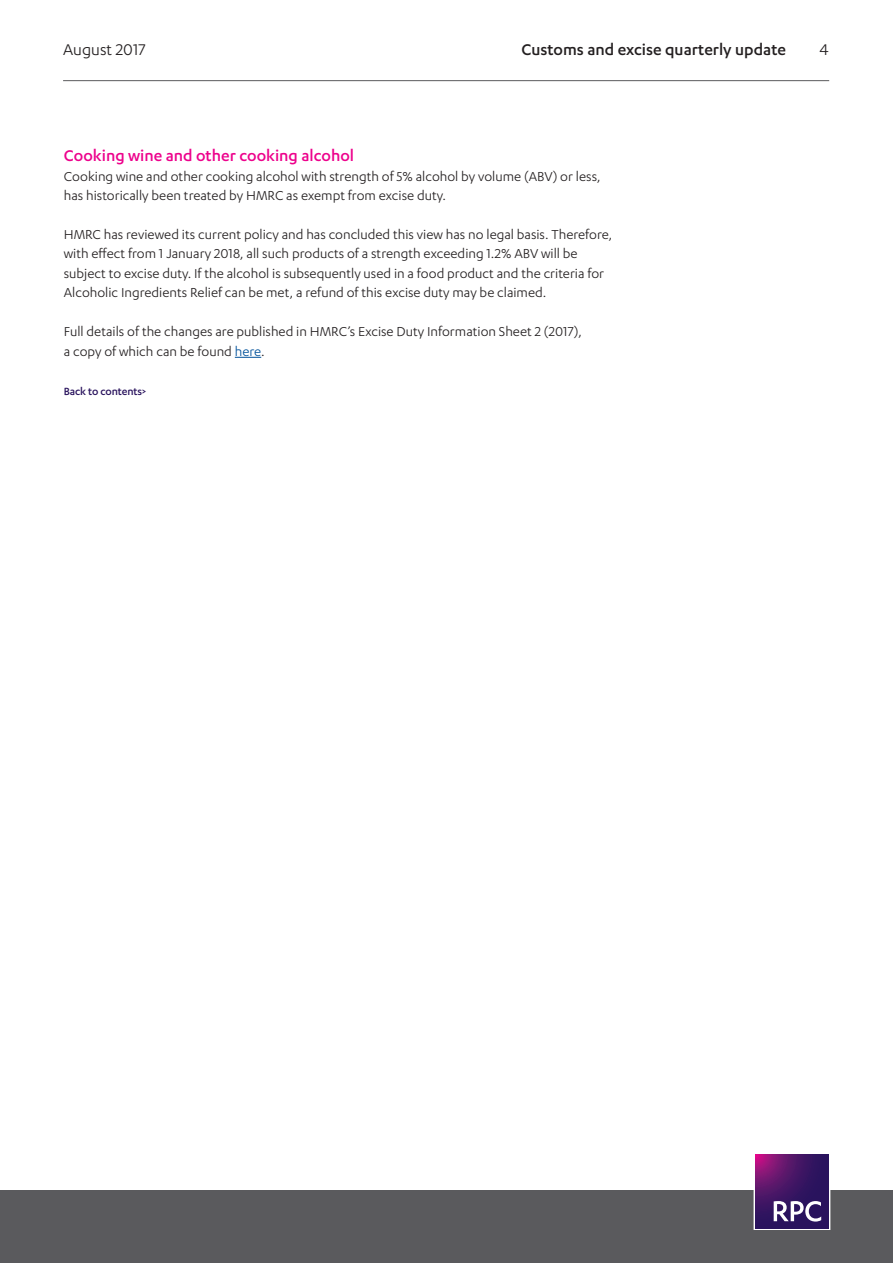
<style>
.page{position:relative;width:893px;height:1263px;background:#fff}
.page>*{position:absolute;margin:0;border:0;box-sizing:border-box;transform-origin:0 0}
.Heading_2__pink{font:500 18px "Karbon";color:#ed028c}
.t1{font:500 18px "Karbon";color:#231f20}
.t2{font:18px "Karbon";color:#231f20}
.Body{font:15px/19.5px "Karbon";color:#231f20}
.Body-2{font:500 12px "Karbon";letter-spacing:-.01em;color:#29135d}
.s1{color:#01519a}
</style>
<div class="page">
<hr style="left:63px;top:80px;width:766px;height:1px;background:#5a5a5d">
<div style="left:0;top:1191px;width:893px;height:72px;background:#5a5a5d"></div>
<div style="left:754px;top:1153px;width:76px;height:77px;border:1px solid #fff"></div>
<svg style="left:755px;top:1155px;width:74px;height:73px;background:#461565"></svg>
<svg style="left:774px;top:1201px;width:47px;height:20px"></svg>
<svg style="left:235px;top:357px;width:26px;height:1px"></svg>
<p class="t2" style="left:63px;top:39px;width:84px">August 2017</p>
<p class="t1" style="left:521px;top:39px;width:266px">Customs and excise quarterly update</p>
<p class="t2" style="left:819px;top:39px;width:11px">4</p>
<p class="Heading_2__pink" style="left:64px;top:146px;width:292px">Cooking wine and other cooking alcohol</p>
<p class="Body" style="left:64px;top:166px;width:538px">Cooking wine and other cooking alcohol with strength of 5% alcohol by volume (ABV) or less, has historically been treated by HMRC as exempt from excise duty.</p>
<p class="Body" style="left:64px;top:224px;width:550px">HMRC has reviewed its current policy and has concluded this view has no legal basis. Therefore, with effect from 1 January 2018, all such products of a strength exceeding 1.2% ABV will be subject to excise duty. If the alcohol is subsequently used in a food product and the criteria for Alcoholic Ingredients Relief can be met, a refund of this excise duty may be claimed.</p>
<p class="Body" style="left:64px;top:322px;width:520px">Full details of the changes are published in HMRC’s Excise Duty Information Sheet 2 (2017), a copy of which can be found <span class="s1">here</span>.</p>
<p class="Body-2" style="left:64px;top:384px;width:84px">Back to contents&gt;</p>
</div>
